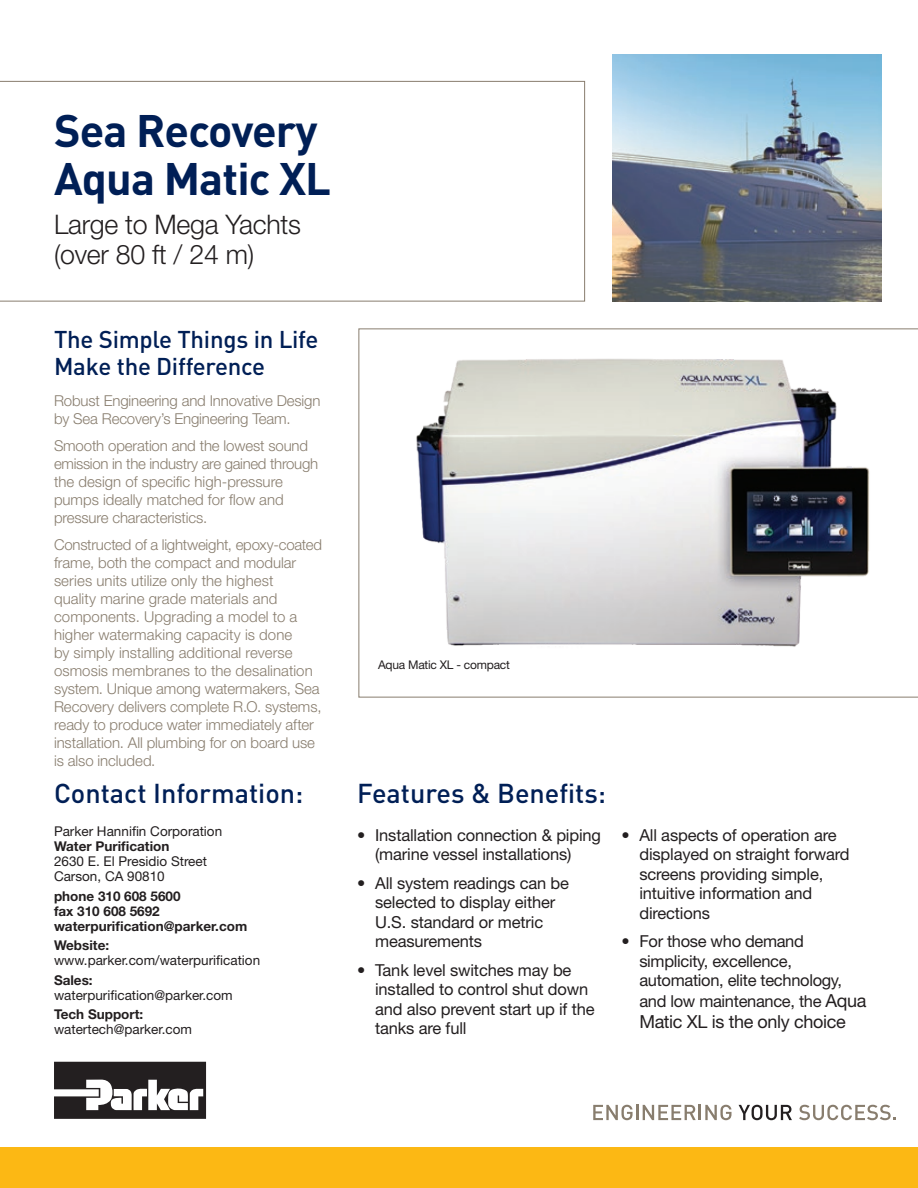
<style>
.page{position:relative;width:918px;height:1188px;background:#fff}
.page>*{position:absolute;margin:0;border:0;box-sizing:border-box;transform-origin:0 0}
.t1{font:700 45px/48px "DINOT";letter-spacing:-.02em;color:#001f56}
.t2{font:500 27px "DINOT";color:#001f56}
.t3{font:300 27px/30px "Helvetica Neue LT Std";letter-spacing:-.01em;color:#231f20}
.t4{font:500 24px/27px "DINOT";letter-spacing:-.01em;color:#001f56}
.t5{font:18px "Helvetica Neue LT Std";letter-spacing:-.02em;color:#231f20}
.t6{font:16.5px/19.5px "Helvetica Neue LT Std";letter-spacing:-.01em;color:#231f20}
.t7{font:300 15px/18px "Helvetica Neue LT Std";letter-spacing:-.005em;color:#887d6e}
.t8{font:13.5px/15px "Helvetica Neue LT Std";color:#231f20}
.t9{font:700 13.5px/15px "Helvetica Neue LT Std";color:#231f20}
.t10{font:12px "Helvetica Neue LT Std";letter-spacing:-.02em;color:#231f20}
.s1{font-size:18px}
</style>
<div class="page">
<svg style="left:54px;top:1062px;width:152px;height:57px"></svg>
<div style="left:0;top:1148px;width:918px;height:40px;background:#fcb814"></div>
<svg style="left:593px;top:1105px;width:139px;height:15px"></svg>
<svg style="left:739px;top:1105px;width:53px;height:15px"></svg>
<svg style="left:799px;top:1105px;width:97px;height:15px"></svg>
<svg style="left:358px;top:328px;width:560px;height:370px"></svg>
<svg style="left:0;top:81px;width:585px;height:221px"></svg>
<img style="left:612px;top:54px;width:270px;height:248px">
<h1 class="t1" style="left:54px;top:105px;width:279px">Sea Recovery<br>Aqua Matic XL</h1>
<h2 class="t3" style="left:54px;top:209px;width:248px">Large to Mega Yachts (over 80 ft / 24 m)</h2>
<h3 class="t4" style="left:54px;top:325px;width:266px">The Simple Things in Life<br>Make the Difference</h3>
<p class="t7" style="left:54px;top:392px;width:268px">Robust Engineering and Innovative Design by Sea Recovery’s Engineering Team.</p>
<p class="t7" style="left:54px;top:437px;width:266px">Smooth operation and the lowest sound emission in the industry are gained through the design of specific high-pressure pumps ideally matched for flow and pressure characteristics.</p>
<p class="t7" style="left:54px;top:536px;width:270px">Constructed of a lightweight, epoxy-coated frame, both the compact and modular series units utilize only the highest<br>quality marine grade materials and components. Upgrading a model to a higher watermaking capacity is done<br>by simply installing additional reverse osmosis membranes to the desalination system. Unique among watermakers, Sea Recovery delivers complete R.O. systems, ready to produce water immediately after installation. All plumbing for on board use is also included.</p>
<h2 class="t2" style="left:54px;top:775px;width:251px">Contact Information:</h2>
<p class="t8" style="left:54px;top:824px;width:170px">Parker Hannifin Corporation</p>
<p class="t9" style="left:54px;top:839px;width:117px">Water Purification</p>
<p class="t8" style="left:54px;top:854px;width:155px">2630 E. El Presidio Street<br>Carson, CA 90810</p>
<p class="t9" style="left:54px;top:888px;width:195px">phone 310 608 5600<br>fax 310 608 5692 waterpurification@parker.com</p>
<p class="t9" style="left:54px;top:938px;width:57px">Website:</p>
<p class="t8" style="left:54px;top:953px;width:208px">www.parker.com/waterpurification</p>
<p class="t9" style="left:54px;top:972px;width:40px">Sales:</p>
<p class="t8" style="left:54px;top:987px;width:180px">waterpurification@parker.com</p>
<p class="t9" style="left:54px;top:1007px;width:91px">Tech Support:</p>
<p class="t8" style="left:54px;top:1022px;width:140px">watertech@parker.com</p>
<p class="t10" style="left:378px;top:658px;width:133px">Aqua Matic XL - compact</p>
<h2 class="t2" style="left:357px;top:775px;width:251px">Features &amp; Benefits:</h2>
<p class="t6" style="left:375px;top:825px;width:227px;text-indent:-18px">• Installation connection &amp; piping (marine vessel installations)</p>
<p class="t6" style="left:375px;top:873px;width:195px;text-indent:-18px">• All system readings can be selected to display either<br>U.S. standard or metric measurements</p>
<p class="t6" style="left:375px;top:960px;width:221px;text-indent:-18px">• Tank level switches may be installed to control shut down and also prevent start up if the tanks are full</p>
<p class="t6" style="left:639px;top:825px;width:212px;text-indent:-18px">• All aspects of operation are displayed on straight forward screens providing simple, intuitive information and directions</p>
<p class="t6" style="left:639px;top:932px;width:204px;text-indent:-18px">• For those who demand simplicity, excellence, automation, elite technology,</p>
<p class="t6" style="left:639px;top:992px;width:229px">and low maintenance, the <span class="s1">Aqua</span></p>
<p class="t5" style="left:639px;top:1011px;width:208px">Matic XL is the only choice</p>
</div>
